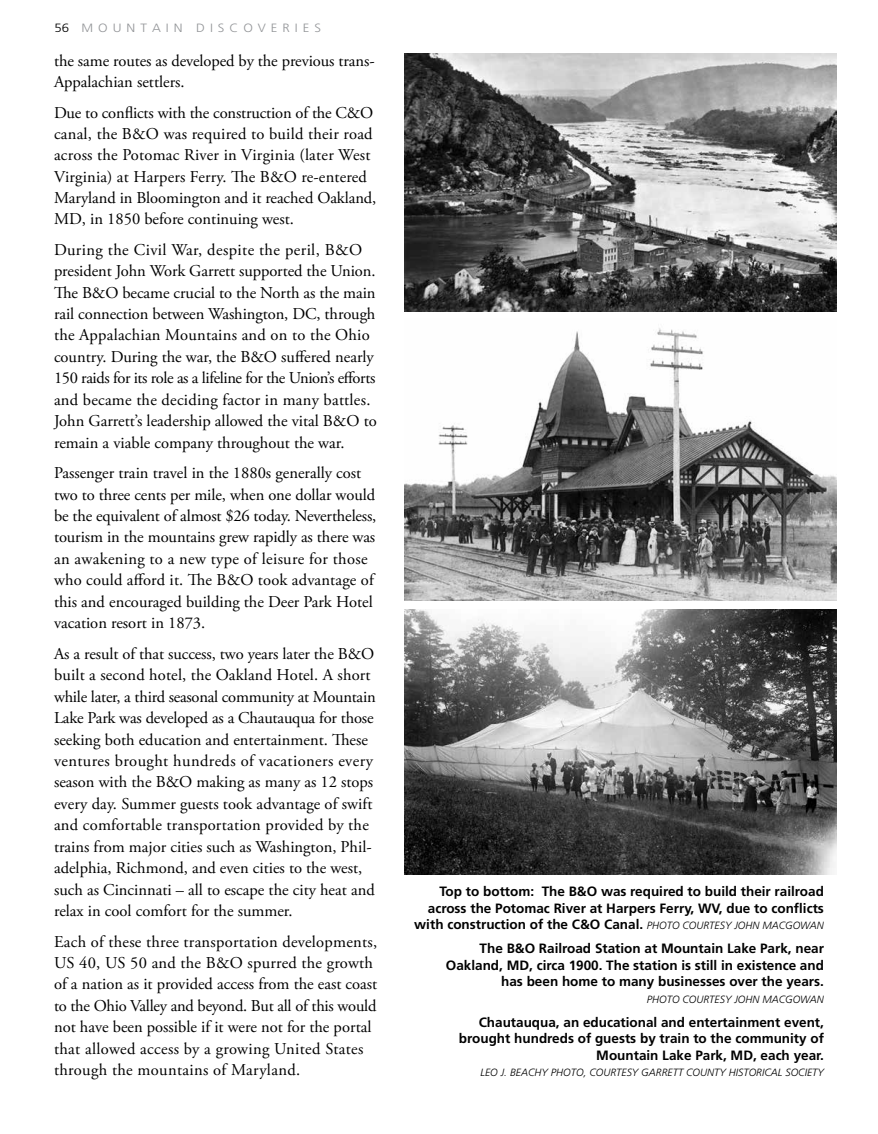
<style>
.page{position:relative;width:878px;height:1134px;background:#fff}
.page>*{position:absolute;margin:0;border:0;box-sizing:border-box;transform-origin:0 0}
.t1{font:16.5px/21.5px "Adobe Garamond Pro";color:#000}
.t2{font:700 13.5px/16.5px "Frutiger";color:#000;text-align:right}
.t3{font:300 12px "Frutiger";color:#939598;scale:1.1 1}
.t4{font:italic 300 10.5px "Frutiger";color:#000}
.s1{color:#000}
.s2{font-weight:300;font-style:italic;font-size:10.5px}
</style>
<div class="page">
<img style="left:404px;top:54px;width:432px;height:257px">
<img style="left:404px;top:328px;width:432px;height:273px">
<img style="left:404px;top:610px;width:432px;height:265px">
<p class="t3" style="left:55px;top:21px;width:116px"><span class="s1">56</span> MOUNTA I N</p>
<p class="t3" style="left:196px;top:21px;width:115px">D I S CO V ER I E S</p>
<p class="t1" style="left:54px;top:51px;width:322px">the same routes as developed by the previous trans-<br>Appalachian settlers.</p>
<p class="t1" style="left:54px;top:102px;width:324px">Due to conflicts with the construction of the C&amp;O canal, the B&amp;O was required to build their road across the Potomac River in Virginia (later West Virginia) at Harpers Ferry. The B&amp;O re-entered Maryland in Bloomington and it reached Oakland, MD, in 1850 before continuing west.</p>
<p class="t1" style="left:54px;top:239px;width:324px">During the Civil War, despite the peril, B&amp;O president John Work Garrett supported the Union.<br>The B&amp;O became crucial to the North as the main rail connection between Washington, DC, through the Appalachian Mountains and on to the Ohio country. During the war, the B&amp;O suffered nearly 150 raids for its role as a lifeline for the Union’s efforts and became the deciding factor in many battles.<br>John Garrett’s leadership allowed the vital B&amp;O to remain a viable company throughout the war.</p>
<p class="t1" style="left:54px;top:463px;width:324px">Passenger train travel in the 1880s generally cost two to three cents per mile, when one dollar would be the equivalent of almost $26 today. Nevertheless, tourism in the mountains grew rapidly as there was an awakening to a new type of leisure for those who could afford it. The B&amp;O took advantage of this and encouraged building the Deer Park Hotel vacation resort in 1873.</p>
<p class="t1" style="left:54px;top:643px;width:323px">As a result of that success, two years later the B&amp;O built a second hotel, the Oakland Hotel. A short while later, a third seasonal community at Mountain Lake Park was developed as a Chautauqua for those seeking both education and entertainment. These ventures brought hundreds of vacationers every season with the B&amp;O making as many as 12 stops every day. Summer guests took advantage of swift and comfortable transportation provided by the trains from major cities such as Washington, Phil&shy;adelphia, Richmond, and even cities to the west, such as Cincinnati – all to escape the city heat and relax in cool comfort for the summer.</p>
<p class="t1" style="left:54px;top:931px;width:325px">Each of these three transportation developments, US 40, US 50 and the B&amp;O spurred the growth of a nation as it provided access from the east coast to the Ohio Valley and beyond. But all of this would not have been possible if it were not for the portal that allowed access by a growing United States through the mountains of Maryland.</p>
<p class="t2" style="left:414px;top:883px;width:411px">Top to bottom: The B&amp;O was required to build their railroad across the Potomac River at Harpers Ferry, WV, due to conflicts with construction of the C&amp;O Canal. <span class="s2">PHOTO COURTESY JOHN MACGOWAN</span></p>
<p class="t2" style="left:446px;top:940px;width:379px">The B&amp;O Railroad Station at Mountain Lake Park, near<br>Oakland, MD, circa 1900. The station is still in existence and has been home to many businesses over the years.</p>
<p class="t4" style="left:647px;top:993px;width:178px">PHOTO COURTESY JOHN MACG OWAN</p>
<p class="t2" style="left:459px;top:1014px;width:366px">Chautauqua, an educational and entertainment event, brought hundreds of guests by train to the community of<br>Mountain Lake Park, MD, each year.</p>
<p class="t4" style="left:480px;top:1067px;width:345px">LEO J. BEACH Y PHOTO, COURTESY GARRETT COUNTY HISTORICAL SOCIETY</p>
</div>
